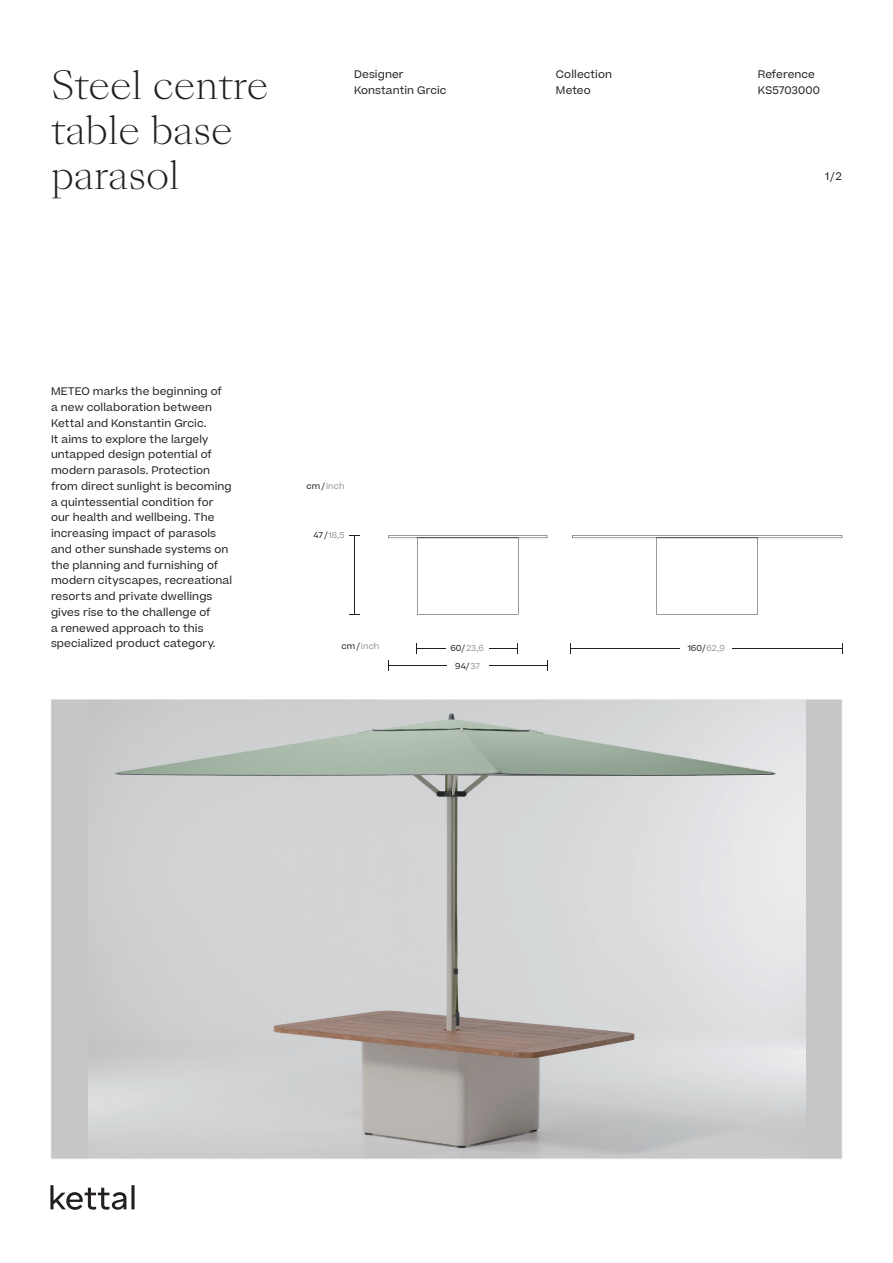
<style>
.page{position:relative;width:893px;height:1263px;background:#fff}
.page>*{position:absolute;margin:0;border:0;box-sizing:border-box;transform-origin:0 0}
.t1{font:300 37.5px/45px "Sang Bleu Kingdom";color:#231f20}
.t2{font:10.5px/15.8px "Beatrice";letter-spacing:.01em;color:#231f20}
.t3{font:8.25px "Beatrice";letter-spacing:.01em;color:#939598}
.t4{font:8.25px "Beatrice";letter-spacing:.01em;color:#231f20}
.s1{color:#231f20}
.s2{color:#939598}
</style>
<div class="page">
<hr style="left:571px;top:648px;width:271px;height:1px;background:#231f20">
<hr style="left:417px;top:648px;width:101px;height:1px;background:#231f20">
<hr style="left:388px;top:666px;width:159px;height:1px;background:#231f20">
<hr style="left:354px;top:535px;width:1px;height:79px;background:#231f20">
<div style="left:680px;top:641px;width:52px;height:14px;background:#fff"></div>
<div style="left:446px;top:641px;width:42px;height:14px;background:#fff"></div>
<div style="left:447px;top:658px;width:41px;height:15px;background:#fff"></div>
<svg style="left:51px;top:699px;width:791px;height:460px;fill:#d1d2d3"></svg>
<svg style="left:388px;top:535px;width:454px;height:79px"></svg>
<svg style="left:50px;top:1185px;width:85px;height:25px"></svg>
<h1 class="t1" style="left:51px;top:64px;width:219px">Steel centre</h1>
<h1 class="t1" style="left:51px;top:109px;width:183px">table base parasol</h1>
<p class="t2" style="left:354px;top:66px;width:94px">Designer<br>Konstantin Grcic</p>
<p class="t2" style="left:556px;top:66px;width:58px">Collection<br>Meteo</p>
<p class="t2" style="left:758px;top:66px;width:59px">Reference</p>
<p class="t2" style="left:758px;top:82px;width:63px">KS5703000</p>
<p class="t2" style="left:825px;top:168px;width:18px">1/2</p>
<p class="t2" style="left:51px;top:383px;width:183px">METEO marks the beginning of<br>a new collaboration between<br>Kettal and Konstantin Grcic.<br>It aims to explore the largely untapped design potential of modern parasols. Protection from direct sunlight is becoming a quintessential condition for our health and wellbeing. The increasing impact of parasols and other sunshade systems on the planning and furnishing of modern cityscapes, recreational resorts and private dwellings gives rise to the challenge of<br>a renewed approach to this specialized product category.</p>
<p class="t3" style="left:307px;top:480px;width:39px"><span class="s1">cm/</span> inch</p>
<p class="t3" style="left:314px;top:530px;width:32px"><span class="s1">47/</span> 18,5</p>
<p class="t3" style="left:341px;top:640px;width:39px"><span class="s1">cm/</span> inch</p>
<p class="t3" style="left:450px;top:643px;width:35px"><span class="s1">60/</span>23,6</p>
<p class="t4" style="left:688px;top:643px;width:39px">160/<span class="s2">62,9</span></p>
<p class="t4" style="left:455px;top:660px;width:26px">94/<span class="s2">37</span></p>
</div>
